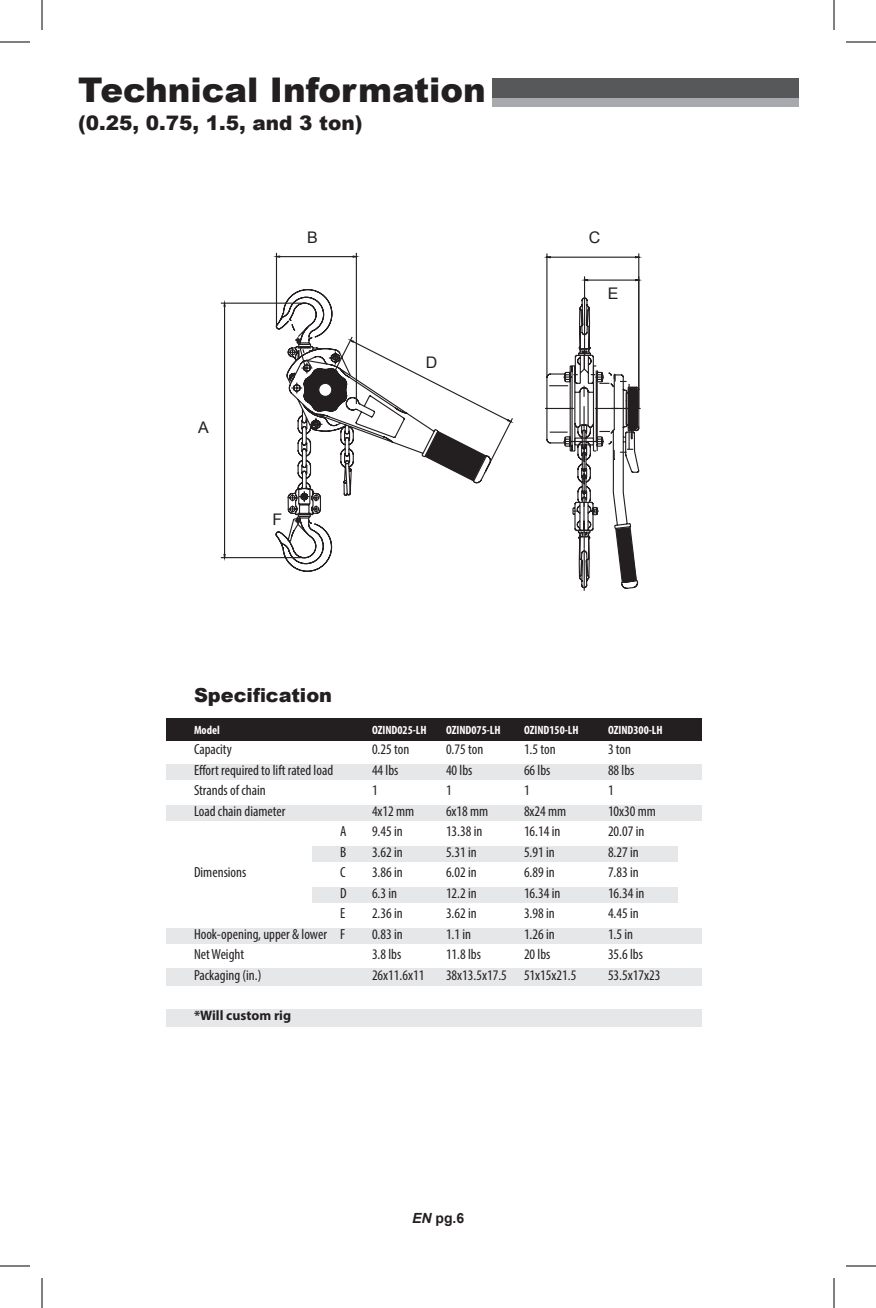
<style>
.page{position:relative;width:876px;height:1308px;background:#fff}
.page>*{position:absolute;margin:0;border:0;box-sizing:border-box;transform-origin:0 0}
.Cover_Title{font:900 34px "Arial";color:#231f20}
.t1{font:900 20px "Arial";color:#231f20}
.t2{font:900 19.4px "Arial";color:#231f20}
.t3{font:16px "Arial";color:#231f20}
.t4{font:condensed 14.6px "Myriad Pro";color:#231f20}
.pg_number{font:700 14px "Arial";color:#231f20}
.t5{font:700 13.8px "Myriad Pro";color:#231f20}
.t6{font:700 condensed 12px "Myriad Pro";color:#fff}
.s1{font-style:italic}
</style>
<div class="page">
<div style="left:167px;top:718px;width:535px;height:23px;background:#231f20"></div>
<div style="left:167px;top:764px;width:535px;height:16px;background:#e6e7e9"></div>
<div style="left:167px;top:969px;width:535px;height:17px;background:#e6e7e9"></div>
<div style="left:167px;top:1010px;width:535px;height:17px;background:#e6e7e9"></div>
<div style="left:167px;top:805px;width:535px;height:15px;background:#e6e7e9"></div>
<div style="left:313px;top:846px;width:365px;height:15px;background:#e6e7e9"></div>
<div style="left:313px;top:887px;width:365px;height:15px;background:#e6e7e9"></div>
<div style="left:167px;top:928px;width:535px;height:15px;background:#e6e7e9"></div>
<div style="left:492px;top:97px;width:306px;height:10px;background:#a8a9ad"></div>
<div style="left:492px;top:78px;width:306px;height:19px;background:#57585a"></div>
<hr style="left:224px;top:306px;width:1px;height:249px;background:#231f20">
<hr style="left:221px;top:557px;width:85px;height:1px;background:#231f20">
<hr style="left:221px;top:303px;width:84px;height:1px;background:#231f20">
<hr style="left:280px;top:256px;width:73px;height:1px;background:#231f20">
<hr style="left:356px;top:253px;width:1px;height:151px;background:#231f20">
<hr style="left:276px;top:253px;width:1px;height:74px;background:#231f20">
<svg style="left:275px;top:542px;width:58px;height:30px"></svg>
<svg style="left:275px;top:461px;width:217px;height:81px"></svg>
<svg style="left:275px;top:289px;width:239px;height:172px"></svg>
<hr style="left:550px;top:257px;width:86px;height:1px;background:#231f20">
<hr style="left:546px;top:253px;width:1px;height:125px;background:#231f20">
<hr style="left:638px;top:253px;width:1px;height:155px;background:#231f20">
<svg style="left:425px;top:431px;width:61px;height:50px"></svg>
<div style="left:319px;top:383px;width:13px;height:13px;background:#fff;border-radius:50%"></div>
<div style="left:318px;top:383px;width:14px;height:14px;border:1px solid #231f20;border-radius:50%"></div>
<svg style="left:545px;top:275px;width:97px;height:316px"></svg>
<hr style="left:0;top:42px;width:30px;height:1px;background:#000">
<hr style="left:846px;top:42px;width:30px;height:1px;background:#000">
<hr style="left:0;top:1266px;width:30px;height:1px;background:#000">
<hr style="left:846px;top:1266px;width:30px;height:1px;background:#000">
<hr style="left:42px;top:0;width:1px;height:30px;background:#000">
<hr style="left:42px;top:1278px;width:1px;height:30px;background:#000">
<hr style="left:834px;top:0;width:1px;height:30px;background:#000">
<hr style="left:834px;top:1278px;width:1px;height:30px;background:#000">
<p class="Cover_Title" style="left:78px;top:66px;width:409px">Technical Information</p>
<p class="t1" style="left:78px;top:109px;width:286px">(0.25, 0.75, 1.5, and 3 ton)</p>
<p class="t3" style="left:307px;top:227px;width:12px">B</p>
<p class="t3" style="left:198px;top:417px;width:12px">A</p>
<p class="t3" style="left:272px;top:509px;width:11px">F</p>
<p class="t2" style="left:194px;top:681px;width:140px">Specification</p>
<p class="t3" style="left:426px;top:352px;width:13px">D</p>
<p class="t3" style="left:589px;top:227px;width:13px">C</p>
<p class="t3" style="left:608px;top:283px;width:12px">E</p>
<p class="t6" style="left:194px;top:722px;width:27px">Model</p>
<p class="t6" style="left:372px;top:722px;width:56px">OZIND025-LH</p>
<p class="t6" style="left:446px;top:722px;width:56px">OZIND075-LH</p>
<p class="t6" style="left:524px;top:722px;width:56px">OZIND150-LH</p>
<p class="t6" style="left:608px;top:722px;width:56px">OZIND300-LH</p>
<p class="t4" style="left:194px;top:740px;width:39px">Capacity</p>
<p class="t4" style="left:372px;top:740px;width:39px">0.25 ton</p>
<p class="t4" style="left:446px;top:740px;width:39px">0.75 ton</p>
<p class="t4" style="left:524px;top:740px;width:33px">1.5 ton</p>
<p class="t4" style="left:608px;top:740px;width:25px">3 ton</p>
<p class="t4" style="left:194px;top:761px;width:141px">Effort required to lift rated load</p>
<p class="t4" style="left:372px;top:761px;width:28px">44 lbs</p>
<p class="t4" style="left:446px;top:761px;width:28px">40 lbs</p>
<p class="t4" style="left:524px;top:761px;width:28px">66 lbs</p>
<p class="t4" style="left:608px;top:761px;width:28px">88 lbs</p>
<p class="t4" style="left:194px;top:781px;width:73px">Strands of chain</p>
<p class="t4" style="left:372px;top:781px;width:7px">1</p>
<p class="t4" style="left:446px;top:781px;width:7px">1</p>
<p class="t4" style="left:524px;top:781px;width:7px">1</p>
<p class="t4" style="left:608px;top:781px;width:7px">1</p>
<p class="t4" style="left:194px;top:802px;width:93px">Load chain diameter</p>
<p class="t4" style="left:372px;top:802px;width:44px">4x12 mm</p>
<p class="t4" style="left:446px;top:802px;width:44px">6x18 mm</p>
<p class="t4" style="left:524px;top:802px;width:44px">8x24 mm</p>
<p class="t4" style="left:608px;top:802px;width:50px">10x30 mm</p>
<p class="t4" style="left:340px;top:822px;width:8px">A</p>
<p class="t4" style="left:372px;top:822px;width:32px">9.45 in</p>
<p class="t4" style="left:446px;top:822px;width:38px">13.38 in</p>
<p class="t4" style="left:524px;top:822px;width:38px">16.14 in</p>
<p class="t4" style="left:608px;top:822px;width:38px">20.07 in</p>
<p class="t4" style="left:340px;top:843px;width:8px">B</p>
<p class="t4" style="left:372px;top:843px;width:32px">3.62 in</p>
<p class="t4" style="left:446px;top:843px;width:32px">5.31 in</p>
<p class="t4" style="left:524px;top:843px;width:32px">5.91 in</p>
<p class="t4" style="left:608px;top:843px;width:32px">8.27 in</p>
<p class="t4" style="left:194px;top:864px;width:54px">Dimensions</p>
<p class="t4" style="left:340px;top:864px;width:7px">C</p>
<p class="t4" style="left:372px;top:864px;width:32px">3.86 in</p>
<p class="t4" style="left:446px;top:864px;width:32px">6.02 in</p>
<p class="t4" style="left:524px;top:864px;width:32px">6.89 in</p>
<p class="t4" style="left:608px;top:864px;width:32px">7.83 in</p>
<p class="t4" style="left:340px;top:884px;width:8px">D</p>
<p class="t4" style="left:372px;top:884px;width:27px">6.3 in</p>
<p class="t4" style="left:446px;top:884px;width:32px">12.2 in</p>
<p class="t4" style="left:524px;top:884px;width:38px">16.34 in</p>
<p class="t4" style="left:608px;top:884px;width:38px">16.34 in</p>
<p class="t4" style="left:340px;top:905px;width:7px">E</p>
<p class="t4" style="left:372px;top:905px;width:32px">2.36 in</p>
<p class="t4" style="left:446px;top:905px;width:32px">3.62 in</p>
<p class="t4" style="left:524px;top:905px;width:32px">3.98 in</p>
<p class="t4" style="left:608px;top:905px;width:32px">4.45 in</p>
<p class="t4" style="left:194px;top:925px;width:153px">Hook-opening, upper &amp; lower F</p>
<p class="t4" style="left:372px;top:925px;width:32px">0.83 in</p>
<p class="t4" style="left:446px;top:925px;width:27px">1.1 in</p>
<p class="t4" style="left:524px;top:925px;width:32px">1.26 in</p>
<p class="t4" style="left:608px;top:925px;width:27px">1.5 in</p>
<p class="t4" style="left:194px;top:946px;width:52px">Net Weight</p>
<p class="t4" style="left:372px;top:946px;width:31px">3.8 lbs</p>
<p class="t4" style="left:446px;top:946px;width:36px">11.8 lbs</p>
<p class="t4" style="left:524px;top:946px;width:28px">20 lbs</p>
<p class="t4" style="left:608px;top:946px;width:36px">35.6 lbs</p>
<p class="t4" style="left:194px;top:966px;width:69px">Packaging (in.)</p>
<p class="t4" style="left:372px;top:966px;width:54px">26x11.6x11</p>
<p class="t4" style="left:446px;top:966px;width:132px">38x13.5x17.5 51x15x21.5</p>
<p class="t4" style="left:608px;top:966px;width:54px">53.5x17x23</p>
<p class="t5" style="left:194px;top:1006px;width:99px">*Will custom rig</p>
<p class="pg_number" style="left:412px;top:1208px;width:54px"><span class="s1">EN</span> pg.6</p>
</div>
